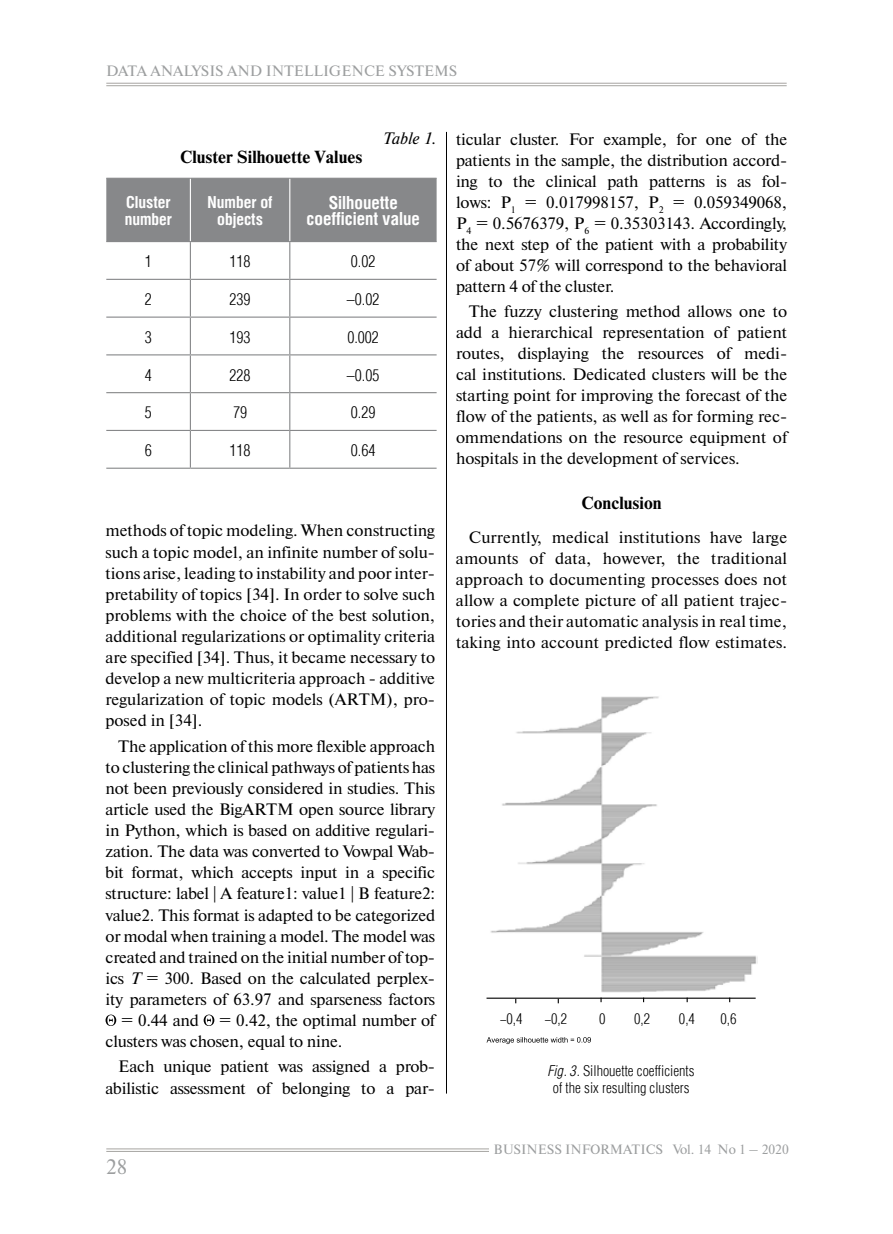
<style>
.page{position:relative;width:893px;height:1234px;background:#fff}
.page>*{position:absolute;margin:0;border:0;box-sizing:border-box;transform-origin:0 0}
.t1{font:21px "Newton C";color:#9c9e9f}
.t2{font:700 18px/16.5px "Helios Cond";color:#fff;text-align:center}
.t3{font:16.5px/21px "Newton C";letter-spacing:-.01em;color:#000;text-align:justify}
.t4{font:300 16.5px "Helios Cond";color:#000}
.t5{font:700 16.5px "Newton C";color:#000}
.t6{font:700 16.5px/16.5px "Helios Cond";color:#fff}
.t7{font:italic 16.5px "Newton";color:#000}
.t8{font:300 15px/16.5px "Helios Cond";color:#000;text-align:center}
.t9{font:15px "Newton C";color:#9c9e9f}
.t10{font:13.5px "Newton C";color:#9c9e9f}
.s1{font-style:italic}
</style>
<div class="page">
<hr style="left:106px;top:1148px;width:383px;height:1px;background:#a6a4a1">
<hr style="left:106px;top:1150px;width:383px;height:1px;background:#a6a4a1">
<hr style="left:106px;top:83px;width:681px;height:1px;background:#a6a4a1">
<hr style="left:106px;top:85px;width:681px;height:1px;background:#a6a4a1">
<hr style="left:446px;top:132px;width:1px;height:961px;background:#000">
<svg style="left:106px;top:1014px;width:10px;height:11px"></svg>
<svg style="left:204px;top:1014px;width:10px;height:11px"></svg>
<div style="left:106px;top:179px;width:331px;height:62px;background:#87888a"></div>
<hr style="left:106px;top:178px;width:84px;height:1px;background:#87888a">
<hr style="left:190px;top:178px;width:100px;height:1px;background:#87888a">
<hr style="left:290px;top:178px;width:147px;height:1px;background:#87888a">
<hr style="left:190px;top:179px;width:1px;height:62px;background:#fff">
<hr style="left:289px;top:179px;width:1px;height:62px;background:#fff">
<hr style="left:106px;top:241px;width:84px;height:1px;background:#87888a">
<hr style="left:190px;top:241px;width:100px;height:1px;background:#87888a">
<hr style="left:190px;top:242px;width:1px;height:37px;background:#87888a">
<hr style="left:290px;top:241px;width:147px;height:1px;background:#87888a">
<hr style="left:289px;top:242px;width:1px;height:37px;background:#87888a">
<hr style="left:106px;top:279px;width:84px;height:1px;background:#87888a">
<hr style="left:190px;top:279px;width:100px;height:1px;background:#87888a">
<hr style="left:190px;top:280px;width:1px;height:36px;background:#87888a">
<hr style="left:290px;top:279px;width:147px;height:1px;background:#87888a">
<hr style="left:289px;top:280px;width:1px;height:36px;background:#87888a">
<hr style="left:106px;top:316px;width:84px;height:1px;background:#87888a">
<hr style="left:190px;top:316px;width:100px;height:1px;background:#87888a">
<hr style="left:190px;top:317px;width:1px;height:37px;background:#87888a">
<hr style="left:290px;top:316px;width:147px;height:1px;background:#87888a">
<hr style="left:289px;top:317px;width:1px;height:37px;background:#87888a">
<hr style="left:106px;top:354px;width:84px;height:1px;background:#87888a">
<hr style="left:190px;top:354px;width:100px;height:1px;background:#87888a">
<hr style="left:190px;top:355px;width:1px;height:37px;background:#87888a">
<hr style="left:290px;top:354px;width:147px;height:1px;background:#87888a">
<hr style="left:289px;top:355px;width:1px;height:37px;background:#87888a">
<hr style="left:106px;top:392px;width:84px;height:1px;background:#87888a">
<hr style="left:190px;top:392px;width:100px;height:1px;background:#87888a">
<hr style="left:190px;top:393px;width:1px;height:37px;background:#87888a">
<hr style="left:290px;top:392px;width:147px;height:1px;background:#87888a">
<hr style="left:289px;top:393px;width:1px;height:37px;background:#87888a">
<hr style="left:106px;top:430px;width:84px;height:1px;background:#87888a">
<hr style="left:190px;top:430px;width:100px;height:1px;background:#87888a">
<hr style="left:190px;top:431px;width:1px;height:36px;background:#87888a">
<hr style="left:290px;top:430px;width:147px;height:1px;background:#87888a">
<hr style="left:289px;top:431px;width:1px;height:36px;background:#87888a">
<hr style="left:106px;top:467px;width:84px;height:1px;background:#87888a">
<hr style="left:190px;top:467px;width:100px;height:1px;background:#87888a">
<hr style="left:290px;top:467px;width:147px;height:1px;background:#87888a">
<hr style="left:486px;top:997px;width:270px;height:1px;background:#000">
<svg style="left:486px;top:1037px;width:105px;height:6px"></svg>
<img style="left:490px;top:696px;width:267px;height:297px">
<p class="t9" style="left:106px;top:63px;width:352px">DATA ANALYSIS AND INTELLIGENCE SYSTEMS</p>
<p class="t5" style="left:180px;top:147px;width:184px">Cluster Silhouette Values</p>
<p class="t7" style="left:382px;top:127px;width:55px">Table 1.</p>
<p class="t6" style="left:125px;top:194px;width:49px">Cluster number</p>
<p class="t6" style="left:208px;top:194px;width:67px;text-align:center">Number of objects</p>
<p class="t2" style="left:307px;top:194px;width:115px">Silhouette coefficient value</p>
<p class="t4" style="left:145px;top:252px;width:9px">1</p>
<p class="t4" style="left:230px;top:252px;width:23px">118</p>
<p class="t4" style="left:351px;top:252px;width:26px">0.02</p>
<p class="t4" style="left:145px;top:290px;width:9px">2</p>
<p class="t4" style="left:230px;top:290px;width:23px">239</p>
<p class="t4" style="left:347px;top:290px;width:34px">–0.02</p>
<p class="t4" style="left:145px;top:328px;width:9px">3</p>
<p class="t4" style="left:230px;top:328px;width:23px">193</p>
<p class="t4" style="left:347px;top:328px;width:33px">0.002</p>
<p class="t4" style="left:145px;top:366px;width:9px">4</p>
<p class="t4" style="left:229px;top:366px;width:23px">228</p>
<p class="t4" style="left:347px;top:366px;width:34px">–0.05</p>
<p class="t4" style="left:145px;top:403px;width:9px">5</p>
<p class="t4" style="left:233px;top:403px;width:16px">79</p>
<p class="t4" style="left:351px;top:403px;width:26px">0.29</p>
<p class="t4" style="left:145px;top:441px;width:9px">6</p>
<p class="t4" style="left:229px;top:441px;width:23px">118</p>
<p class="t4" style="left:351px;top:441px;width:26px">0.64</p>
<p class="t3" style="left:106px;top:520px;width:331px">methods of topic modeling. When constructing such a topic model, an infinite number of solu&shy;tions arise, leading to instability and poor inter&shy;pretability of topics [34]. In order to solve such problems with the choice of the best solution, additional regularizations or optimality criteria are specified [34]. Thus, it became necessary to develop a new multicriteria approach - additive regularization of topic models (ARTM), pro&shy;posed in [34].</p>
<p class="t3" style="left:118px;top:735px;width:318px">The application of this more flexible approach</p>
<p class="t3" style="left:106px;top:756px;width:331px">to clustering the clinical pathways of patients has</p>
<p class="t3" style="left:106px;top:777px;width:331px">not been previously considered in studies. This</p>
<p class="t3" style="left:106px;top:798px;width:331px">article used the BigARTM open source library</p>
<p class="t3" style="left:106px;top:819px;width:331px">in Python, which is based on additive regulari-</p>
<p class="t3" style="left:106px;top:840px;width:331px">zation. The data was converted to Vowpal Wab-</p>
<p class="t3" style="left:106px;top:862px;width:331px">bit format, which accepts input in a specific</p>
<p class="t3" style="left:106px;top:883px;width:331px">structure: label | A feature1: value1 | B feature2:</p>
<p class="t3" style="left:106px;top:904px;width:331px">value2. This format is adapted to be categorized</p>
<p class="t3" style="left:106px;top:925px;width:331px">or modal when training a model. The model was</p>
<p class="t3" style="left:106px;top:946px;width:331px">created and trained on the initial number of top-</p>
<p class="t3" style="left:106px;top:967px;width:331px">ics <span class="s1">T</span> = 300. Based on the calculated perplex-</p>
<p class="t3" style="left:106px;top:988px;width:331px">ity parameters of 63.97 and sparseness factors</p>
<p class="t3" style="left:121px;top:1009px;width:315px">= 0.44 and = 0.42, the optimal number of</p>
<p class="t3" style="left:106px;top:1030px;width:238px">clusters was chosen, equal to nine.</p>
<p class="t3" style="left:106px;top:1056px;width:331px;text-align:right">Each unique patient was assigned a prob&shy;abilistic assessment of belonging to a par-</p>
<p class="t3" style="left:456px;top:129px;width:333px">ticular cluster. For example, for one of the patients in the sample, the distribution accord&shy;ing to the clinical path patterns is as fol&shy;lows: P<sub>1</sub> = 0.017998157, P<sub>2</sub> = 0.059349068, P<sub>4</sub> = 0.5676379, P<sub>6</sub> = 0.35303143. Accordingly, the next step of the patient with a probability of about 57% will correspond to the behavioral pattern 4 of the cluster.</p>
<p class="t3" style="left:456px;top:301px;width:333px;text-indent:13px">The fuzzy clustering method allows one to add a hierarchical representation of patient routes, displaying the resources of medi&shy;cal institutions. Dedicated clusters will be the starting point for improving the forecast of the flow of the patients, as well as for forming rec&shy;ommendations on the resource equipment of hospitals in the development of services.</p>
<p class="t5" style="left:582px;top:493px;width:82px">Conclusion</p>
<p class="t3" style="left:456px;top:527px;width:333px;text-indent:13px">Currently, medical institutions have large amounts of data, however, the traditional approach to documenting processes does not allow a complete picture of all patient trajec&shy;tories and their automatic analysis in real time, taking into account predicted flow estimates.</p>
<p class="t8" style="left:500px;top:1010px;width:24px">-0,4</p>
<p class="t8" style="left:545px;top:1010px;width:24px">-0,2</p>
<p class="t8" style="left:599px;top:1010px;width:8px">0</p>
<p class="t8" style="left:634px;top:1010px;width:17px">0,2</p>
<p class="t8" style="left:679px;top:1010px;width:17px">0,4</p>
<p class="t8" style="left:720px;top:1010px;width:17px">0,6</p>
<p class="t8" style="left:548px;top:1062px;width:148px"><span class="s1">Fig. 3.</span> Silhouette coefficients of the six resulting clusters</p>
<p class="t1" style="left:106px;top:1154px;width:23px">28</p>
<p class="t10" style="left:494px;top:1141px;width:297px">BUSINESS INFORMATICS Vol. 14 No 1 – 2020</p>
</div>
